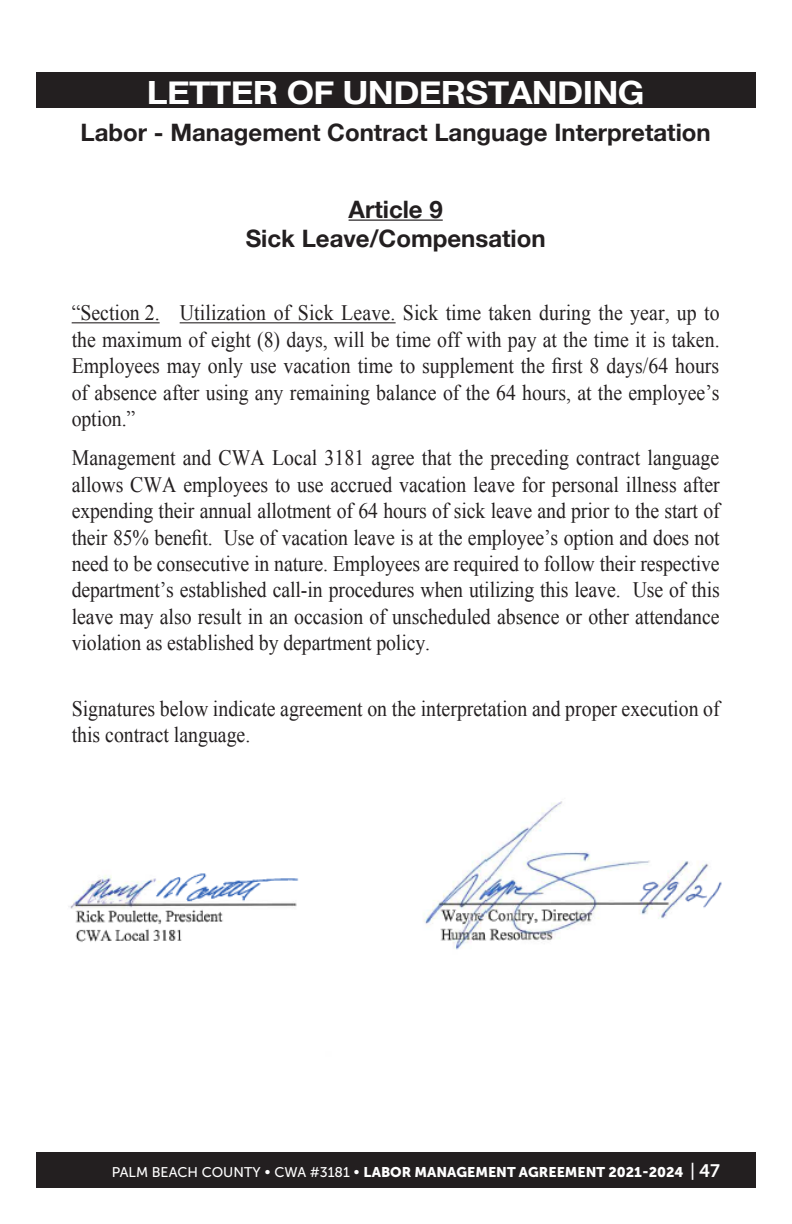
<style>
.page{position:relative;width:792px;height:1224px;background:#fff}
.page>*{position:absolute;margin:0;border:0;box-sizing:border-box;transform-origin:0 0}
.t1{font:700 32px "Helvetica Neue";letter-spacing:-.02em;color:#fff;scale:1.1 1}
.Section{font:700 24px/28.8px "Helvetica Neue";color:#231f20;text-align:center}
.Section-2{font:22px/26.4px "Times New Roman";color:#231f20;text-align:justify;scale:.9 1}
.t2{font:14px "Museo Sans 900";color:#fff}
.s1{font-family:"Museo Sans 500"}
.s2{font-family:"Museo Sans 500";font-size:18px}
.s3{font-family:"Museo Sans 700";font-size:18px}
</style>
<div class="page">
<div style="left:36px;top:1152px;width:720px;height:36px;background:#231f20"></div>
<div style="left:36px;top:72px;width:720px;height:36px;background:#231f20"></div>
<hr style="left:349px;top:220px;width:94px;height:1px;background:#231f20">
<hr style="left:72px;top:322px;width:88px;height:1px;background:#231f20">
<hr style="left:180px;top:322px;width:216px;height:1px;background:#231f20">
<img style="left:68px;top:801px;width:654px;height:149px">
<p class="t1" style="left:147px;top:67px;width:454px">LETTER OF UNDERSTANDING</p>
<p class="Section" style="left:81px;top:119px;width:632px">Labor - Management Contract Language Interpretation</p>
<p class="Section" style="left:246px;top:195px;width:301px">Article 9<br>Sick Leave/Compensation</p>
<p class="Section-2" style="left:72px;top:300px;width:722px">“Section 2. Utilization of Sick Leave. Sick time taken during the year, up to the maximum of eight (8) days, will be time off with pay at the time it is taken.<br>Employees may only use vacation time to supplement the first 8 days/64 hours of absence after using any remaining balance of the 64 hours, at the employee’s option.”</p>
<p class="Section-2" style="left:72px;top:444px;width:722px">Management and CWA Local 3181 agree that the preceding contract language allows CWA employees to use accrued vacation leave for personal illness after expending their annual allotment of 64 hours of sick leave and prior to the start of their 85% benefit. Use of vacation leave is at the employee’s option and does not need to be consecutive in nature. Employees are required to follow their respective department’s established call-in procedures when utilizing this leave. Use of this leave may also result in an occasion of unscheduled absence or other attendance violation as established by department policy.</p>
<p class="Section-2" style="left:72px;top:695px;width:722px">Signatures below indicate agreement on the interpretation and proper execution of this contract language.</p>
<p class="t2" style="left:112px;top:1164px;width:610px"><span class="s1">PALM BEACH COUNTY • CWA #3181 •</span> LABOR MANAGEMENT AGREEMENT 2021-2024 <span class="s2">|</span> <span class="s3">47</span></p>
</div>
